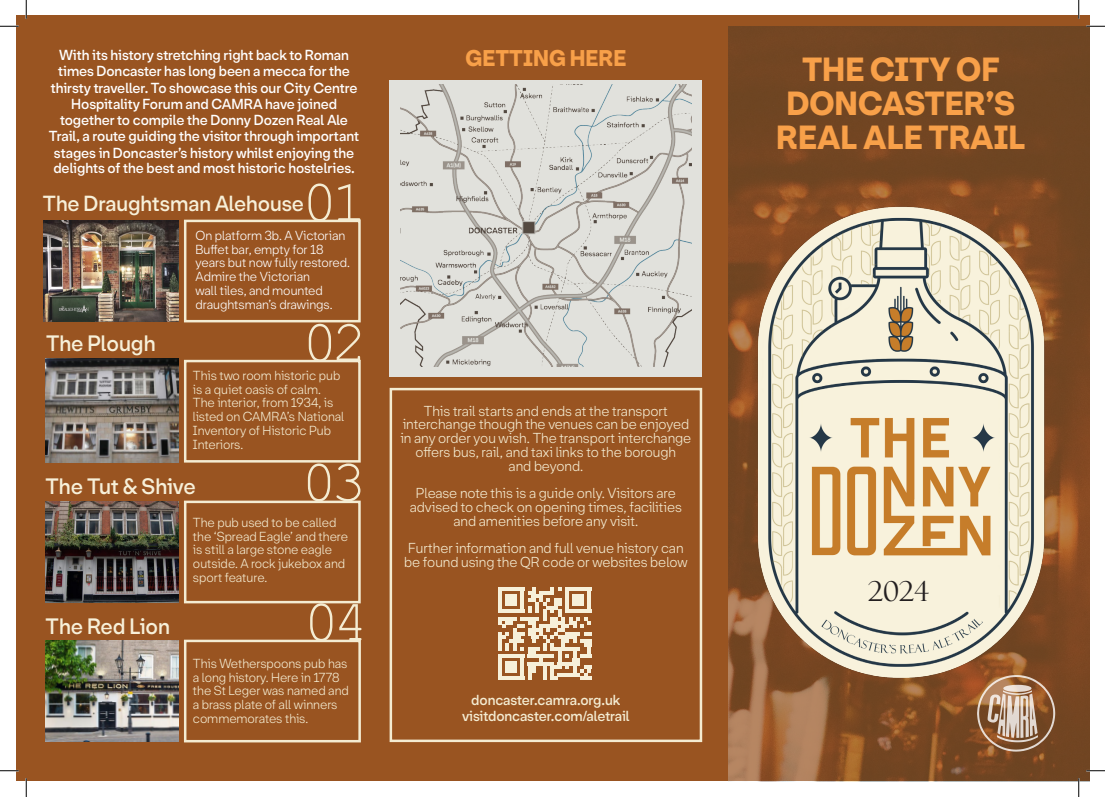
<style>
.page{position:relative;width:1105px;height:797px;background:#fff}
.page>*{position:absolute;margin:0;border:0;box-sizing:border-box;transform-origin:0 0}
.t1{font:59.12px "Courier New";letter-spacing:-.1em;color:#f4ecd2}
.t2{font:900 31.25px "Friends";color:#f8a049}
.t3{font:27.5px "Felix Titling";color:#231f20}
.t4{font:900 21.25px "Friends";color:#f8a049}
.t5{font:600 21px "Friends";letter-spacing:-.01em;color:#f7f0d9}
.t6{font:600 20.62px "Friends";color:#f7f0d9}
.t7{font:13.75px/13.8px "Friends";letter-spacing:-.005em;color:#f4ecd2;text-align:center}
.t8{font:600 13.75px/16.2px "Friends";letter-spacing:-.01em;color:#fff;text-align:center}
.t9{font:600 13.75px "Friends";letter-spacing:-.01em;color:#f4ecd2}
.t10{font:12.5px/13.8px "Friends";letter-spacing:-.005em;color:#f4ecd2}
.t11{font:12.5px/13.8px "Friends";letter-spacing:-.005em;color:#fff}
</style>
<div class="page">
<div style="left:16px;top:16px;width:1073px;height:765px;background:#995421"></div>
<img style="left:728px;top:26px;width:361px;height:755px">
<img style="left:741px;top:198px;width:328px;height:494px">
<svg style="left:977px;top:675px;width:78px;height:76px;background:#a78063"></svg>
<img style="left:44px;top:220px;width:135px;height:101px">
<img style="left:45px;top:501px;width:134px;height:101px">
<img style="left:46px;top:640px;width:133px;height:101px">
<img style="left:46px;top:359px;width:133px;height:103px">
<div style="left:184px;top:220px;width:177px;height:102px;border:2px solid #f4ecd2"></div>
<div style="left:184px;top:360px;width:177px;height:102px;border:2px solid #f4ecd2"></div>
<div style="left:184px;top:500px;width:177px;height:103px;border:2px solid #f4ecd2"></div>
<div style="left:390px;top:388px;width:312px;height:354px;border:2px solid #f4ecd2"></div>
<div style="left:184px;top:639px;width:177px;height:103px;border:2px solid #f4ecd2"></div>
<div style="left:390px;top:81px;width:312px;height:296px;background:#e1e1dc"></div>
<img style="left:400px;top:84px;width:292px;height:283px">
<svg style="left:498px;top:587px;width:93px;height:93px"></svg>
<hr style="left:498px;top:676px;width:26px;height:4px;background:#f7f0d9">
<div style="left:506px;top:661px;width:11px;height:11px;background:#f7f0d9"></div>
<svg style="left:0;top:25px;width:19px;height:2px"></svg>
<svg style="left:1086px;top:25px;width:19px;height:2px"></svg>
<svg style="left:0;top:770px;width:19px;height:1px"></svg>
<svg style="left:1086px;top:770px;width:19px;height:1px"></svg>
<svg style="left:25px;top:0;width:2px;height:19px"></svg>
<svg style="left:25px;top:778px;width:2px;height:19px"></svg>
<svg style="left:1078px;top:0;width:1px;height:19px"></svg>
<svg style="left:1078px;top:778px;width:1px;height:19px"></svg>
<p class="t8" style="left:49px;top:47px;width:312px">With its history stretching right back to Roman times Doncaster has long been a mecca for the thirsty traveller. To showcase this our City Centre Hospitality Forum and CAMRA have joined together to compile the Donny Dozen Real Ale Trail, a route guiding the visitor through important stages in Doncaster’s history whilst enjoying the</p>
<p class="t8" style="left:53px;top:160px;width:303px">delights of the best and most historic hostelries.</p>
<p class="t1" style="left:302px;top:166px;width:67px">01</p>
<p class="t6" style="left:43px;top:190px;width:263px">The Draughtsman Alehouse</p>
<p class="t5" style="left:46px;top:330px;width:111px">The Plough</p>
<p class="t11" style="left:195px;top:229px;width:156px">On platform 3b. A Victorian<br>Buffet bar, empty for 18 years but now fully restored.<br>Admire the Victorian<br>wall tiles, and mounted draughtsman’s drawings.</p>
<p class="t1" style="left:302px;top:306px;width:67px">02</p>
<p class="t10" style="left:193px;top:369px;width:153px">This two room historic pub is a quiet oasis of calm.<br>The interior, from 1934, is listed on CAMRA’s National<br>Inventory of Historic Pub<br>Interiors.</p>
<p class="t1" style="left:301px;top:445px;width:67px">03</p>
<p class="t10" style="left:193px;top:516px;width:157px">The pub used to be called the ‘Spread Eagle’ and there is still a large stone eagle outside. A rock jukebox and sport feature.</p>
<p class="t5" style="left:46px;top:472px;width:152px">The Tut &amp; Shive</p>
<p class="t5" style="left:46px;top:613px;width:126px">The Red Lion</p>
<p class="t1" style="left:304px;top:585px;width:67px">04</p>
<p class="t10" style="left:193px;top:656px;width:158px">This Wetherspoons pub has a long history. Here in 1778 the St Leger was named and a brass plate of all winners commemorates this.</p>
<p class="t4" style="left:466px;top:44px;width:162px">GETTING HERE</p>
<p class="t7" style="left:400px;top:404px;width:293px">This trail starts and ends at the transport interchange though the venues can be enjoyed in any order you wish. The transport interchange offers bus, rail, and taxi links to the borough</p>
<p class="t7" style="left:509px;top:459px;width:76px">and beyond.</p>
<p class="t7" style="left:410px;top:486px;width:274px">Please note this is a guide only. Visitors are advised to check on opening times, facilities and amenities before any visit.</p>
<p class="t7" style="left:404px;top:541px;width:285px;text-align:left">Further information and full venue history can be found using the QR code or websites below</p>
<p class="t9" style="left:471px;top:691px;width:151px">doncaster.camra.org.uk</p>
<p class="t9" style="left:462px;top:707px;width:169px">visitdoncaster.com/aletrail</p>
<p class="t2" style="left:802px;top:49px;width:199px">THE CITY OF</p>
<p class="t2" style="left:786px;top:83px;width:230px">DONCASTER’S</p>
<p class="t2" style="left:776px;top:117px;width:251px">REAL ALE TRAIL</p>
<p class="t3" style="left:868px;top:575px;width:62px">2024</p>
</div>
